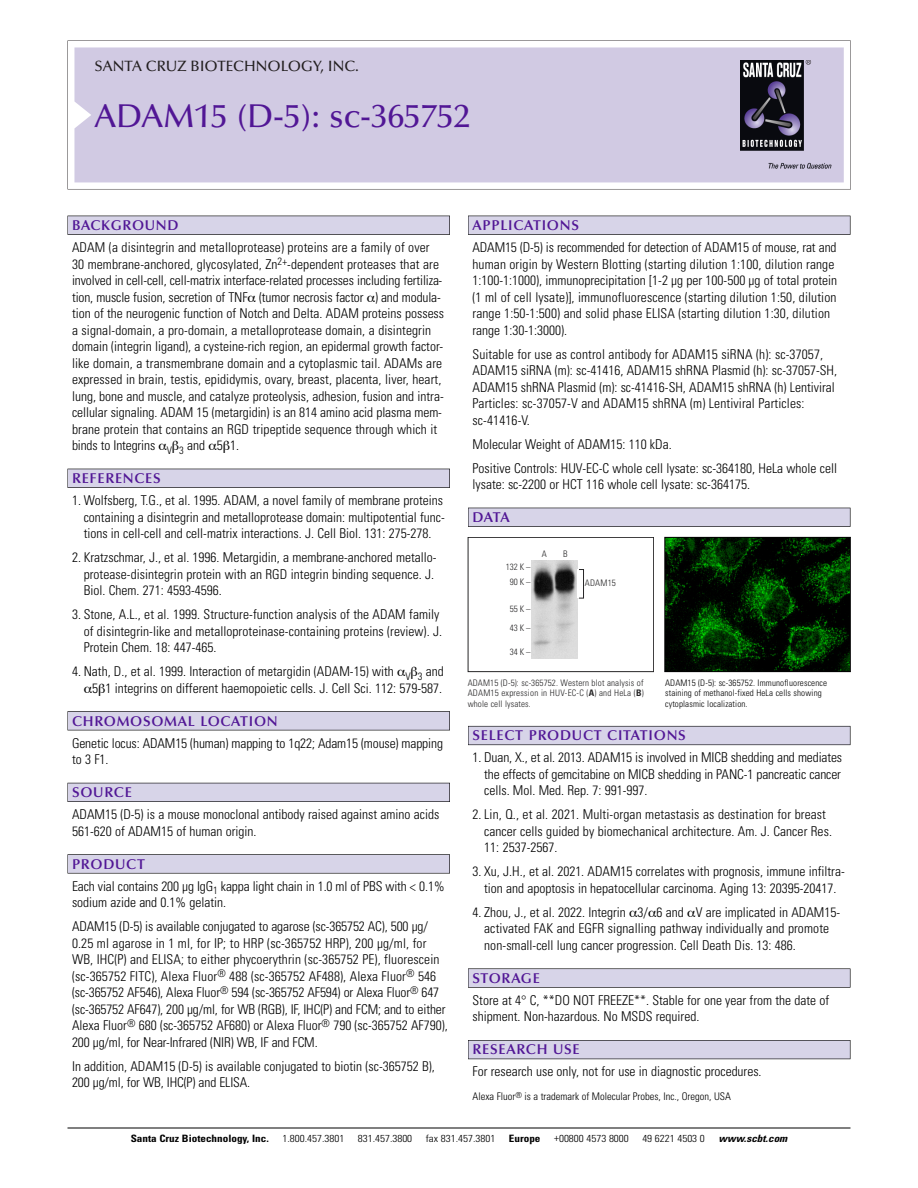
<style>
.page{position:relative;width:918px;height:1188px;background:#fff}
.page>*{position:absolute;margin:0;border:0;box-sizing:border-box;transform-origin:0 0}
.t1{font:500 33px "Optima";color:#511695}
.t2{font:500 15px "Optima";color:#231f20}
.t3{font:600 14.25px "Optima";letter-spacing:.05em;color:#511695}
.t4{font:300 condensed 13.5px/16.5px "Univers";color:#000}
.t5{font:300 condensed 10.5px "Univers";color:#000}
.t6{font:300 condensed 10.2px "Univers";color:#000;scale:1.1 1}
.t7{font:700 condensed 10.2px "Univers";color:#000;scale:1.1 1}
.t8{font:italic 700 condensed 10.2px "Univers";color:#000;scale:1.1 1}
.t9{font:300 condensed 9px/10.5px "Univers";letter-spacing:.025em;color:#272627;text-align:justify}
.t10{font:300 condensed 9px/10.5px "Univers";letter-spacing:.015em;color:#000}
.s1{font-weight:700}
</style>
<div class="page">
<svg style="left:68px;top:40px;width:783px;height:149px"></svg>
<div style="left:74px;top:47px;width:770px;height:135px;background:#d1cae3"></div>
<img style="left:741px;top:60px;width:90px;height:108px">
<div style="left:68px;top:216px;width:382px;height:19px;background:#535256"></div>
<div style="left:68px;top:216px;width:381px;height:18px;background:#d7d4e8"></div>
<div style="left:68px;top:469px;width:382px;height:19px;background:#525156"></div>
<div style="left:68px;top:469px;width:381px;height:18px;background:#d7d4e8"></div>
<div style="left:68px;top:711px;width:382px;height:19px;background:#545357"></div>
<div style="left:68px;top:712px;width:381px;height:18px;background:#d7d4e8"></div>
<div style="left:68px;top:783px;width:382px;height:19px;background:#535259"></div>
<div style="left:68px;top:783px;width:381px;height:18px;background:#d7d4e8"></div>
<svg style="left:68px;top:854px;width:382px;height:20px"></svg>
<div style="left:68px;top:855px;width:381px;height:18px;background:#d7d4e8"></div>
<div style="left:468px;top:216px;width:382px;height:19px;background:#535256"></div>
<div style="left:468px;top:216px;width:382px;height:18px;background:#d7d4e8"></div>
<div style="left:468px;top:508px;width:382px;height:19px;background:#525156"></div>
<div style="left:468px;top:508px;width:382px;height:18px;background:#d7d4e8"></div>
<div style="left:468px;top:726px;width:382px;height:19px;background:#686770"></div>
<div style="left:468px;top:727px;width:382px;height:18px;background:#d7d4e8"></div>
<svg style="left:468px;top:968px;width:382px;height:20px"></svg>
<div style="left:468px;top:969px;width:382px;height:18px;background:#d7d4e8"></div>
<div style="left:468px;top:1040px;width:382px;height:19px;background:#55545b"></div>
<div style="left:468px;top:1041px;width:382px;height:18px;background:#d7d4e8"></div>
<hr style="left:68px;top:1128px;width:782px;height:1px;background:#000">
<img style="left:666px;top:539px;width:183px;height:131px">
<div style="left:664px;top:537px;width:187px;height:135px;border:1px solid #000"></div>
<div style="left:468px;top:537px;width:186px;height:135px;border:1px solid #272627"></div>
<img style="left:532px;top:561px;width:45px;height:98px">
<div style="left:579px;top:569px;width:5px;height:29px;border:1px solid #272627"></div>
<p class="t2" style="left:94px;top:60px;width:266px">SANTA CRUZ BIOTECHNOLOGY, INC.</p>
<p class="t1" style="left:94px;top:102px;width:377px">ADAM15 (D-5): sc-365752</p>
<p class="t3" style="left:72px;top:219px;width:108px">BACKGROUND</p>
<p class="t4" style="left:72px;top:240px;width:374px">ADAM (a disintegrin and metalloprotease) proteins are a family of over 30 membrane-anchored, glycosylated, Zn<sup>2+</sup>-dependent proteases that are involved in cell-cell, cell-matrix interface-related processes including fertiliza&shy;tion, muscle fusion, secretion of TNF (tumor necrosis factor ) and modula&shy;tion of the neurogenic function of Notch and Delta. ADAM proteins possess a signal-domain, a pro-domain, a metalloprotease domain, a disintegrin domain (integrin ligand), a cysteine-rich region, an epidermal growth factor&shy;like domain, a transmembrane domain and a cytoplasmic tail. ADAMs are expressed in brain, testis, epididymis, ovary, breast, placenta, liver, heart, lung, bone and muscle, and catalyze proteolysis, adhesion, fusion and intra&shy;cellular signaling. ADAM 15 (metargidin) is an 814 amino acid plasma mem&shy;brane protein that contains an RGD tripeptide sequence through which it binds to Integrins <sub>V</sub> <sub>3</sub> and 5 1.</p>
<p class="t3" style="left:72px;top:472px;width:90px">REFERENCES</p>
<p class="t4" style="left:84px;top:493px;width:363px;text-indent:-12px">1. Wolfsberg, T.G., et al. 1995. ADAM, a novel family of membrane proteins containing a disintegrin and metalloprotease domain: multipotential func&shy;tions in cell-cell and cell-matrix interactions. J. Cell Biol. 131: 275-278.</p>
<p class="t4" style="left:84px;top:550px;width:355px;text-indent:-12px">2. Kratzschmar, J., et al. 1996. Metargidin, a membrane-anchored metallo&shy;protease-disintegrin protein with an RGD integrin binding sequence. J.<br>Biol. Chem. 271: 4593-4596.</p>
<p class="t4" style="left:84px;top:607px;width:360px;text-indent:-12px">3. Stone, A.L., et al. 1999. Structure-function analysis of the ADAM family of disintegrin-like and metalloproteinase-containing proteins (review). J.<br>Protein Chem. 18: 447-465.</p>
<p class="t4" style="left:72px;top:664px;width:373px;text-align:right">4. Nath, D., et al. 1999. Interaction of metargidin (ADAM-15) with <sub>V</sub> <sub>3</sub> and<br>5 1 integrins on different haemopoietic cells. J. Cell Sci. 112: 579-587.</p>
<p class="t3" style="left:72px;top:715px;width:207px">CHROMOSOMAL LOCATION</p>
<p class="t4" style="left:72px;top:736px;width:373px">Genetic locus: ADAM15 (human) mapping to 1q22; Adam15 (mouse) mapping to 3 F1.</p>
<p class="t3" style="left:72px;top:786px;width:61px">SOURCE</p>
<p class="t4" style="left:72px;top:808px;width:369px">ADAM15 (D-5) is a mouse monoclonal antibody raised against amino acids<br>561-620 of ADAM15 of human origin.</p>
<p class="t3" style="left:72px;top:858px;width:74px">PRODUCT</p>
<p class="t4" style="left:72px;top:879px;width:374px">Each vial contains 200 µg IgG<sub>1</sub> kappa light chain in 1.0 ml of PBS with &lt; 0.1% sodium azide and 0.1% gelatin.</p>
<p class="t4" style="left:72px;top:920px;width:377px">ADAM15 (D-5) is available conjugated to agarose (sc-365752 AC), 500 µg/ 0.25 ml agarose in 1 ml, for IP; to HRP (sc-365752 HRP), 200 µg/ml, for WB, IHC(P) and ELISA; to either phycoerythrin (sc-365752 PE), fluorescein (sc-365752 FITC), Alexa Fluor<sup>®</sup> 488 (sc-365752 AF488), Alexa Fluor<sup>®</sup> 546 (sc-365752 AF546), Alexa Fluor<sup>®</sup> 594 (sc-365752 AF594) or Alexa Fluor<sup>®</sup> 647 (sc-365752 AF647), 200 µg/ml, for WB (RGB), IF, IHC(P) and FCM; and to either Alexa Fluor<sup>®</sup> 680 (sc-365752 AF680) or Alexa Fluor<sup>®</sup> 790 (sc-365752 AF790), 200 µg/ml, for Near-Infrared (NIR) WB, IF and FCM.</p>
<p class="t4" style="left:72px;top:1059px;width:364px">In addition, ADAM15 (D-5) is available conjugated to biotin (sc-365752 B),<br>200 µg/ml, for WB, IHC(P) and ELISA.</p>
<p class="t3" style="left:473px;top:219px;width:108px">APPLICATIONS</p>
<p class="t4" style="left:473px;top:240px;width:366px">ADAM15 (D-5) is recommended for detection of ADAM15 of mouse, rat and human origin by Western Blotting (starting dilution 1:100, dilution range 1:100-1:1000), immunoprecipitation [1-2 µg per 100-500 µg of total protein (1 ml of cell lysate)], immunofluorescence (starting dilution 1:50, dilution range 1:50-1:500) and solid phase ELISA (starting dilution 1:30, dilution range 1:30-1:3000).</p>
<p class="t4" style="left:473px;top:347px;width:366px">Suitable for use as control antibody for ADAM15 siRNA (h): sc-37057, ADAM15 siRNA (m): sc-41416, ADAM15 shRNA Plasmid (h): sc-37057-SH, ADAM15 shRNA Plasmid (m): sc-41416-SH, ADAM15 shRNA (h) Lentiviral Particles: sc-37057-V and ADAM15 shRNA (m) Lentiviral Particles: sc-41416-V.</p>
<p class="t4" style="left:473px;top:437px;width:201px">Molecular Weight of ADAM15: 110 kDa.</p>
<p class="t4" style="left:473px;top:461px;width:366px">Positive Controls: HUV-EC-C whole cell lysate: sc-364180, HeLa whole cell lysate: sc-2200 or HCT 116 whole cell lysate: sc-364175.</p>
<p class="t3" style="left:473px;top:511px;width:39px">DATA</p>
<p class="t9" style="left:506px;top:560px;width:26px;line-height:15px;text-align:center">132 K –<br>90K–</p>
<p class="t9" style="left:510px;top:600px;width:22px;line-height:18.9px">55K–<br>43K–</p>
<p class="t9" style="left:510px;top:648px;width:22px">34K–</p>
<p class="t9" style="left:542px;top:550px;width:7px">A</p>
<p class="t9" style="left:563px;top:550px;width:6px">B</p>
<p class="t9" style="left:585px;top:579px;width:33px">ADAM15</p>
<p class="t9" style="left:468px;top:678px;width:178px">ADAM15 (D-5): sc-365752. Western blot analysis of ADAM15 expression in HUV-EC-C (<span class="s1">A</span>) and HeLa (<span class="s1">B</span>) whole cell lysates.</p>
<p class="t10" style="left:665px;top:678px;width:164px">ADAM15 (D-5): sc-365752. Immunofluorescence staining of methanol-fixed HeLa cells showing cytoplasmic localization.</p>
<p class="t3" style="left:473px;top:730px;width:215px">SELECT PRODUCT CITATIONS</p>
<p class="t4" style="left:484px;top:751px;width:359px;text-align:justify;text-indent:-12px">1. Duan, X., et al. 2013. ADAM15 is involved in MICB shedding and mediates the effects of gemcitabine on MICB shedding in PANC-1 pancreatic cancer cells. Mol. Med. Rep. 7: 991-997.</p>
<p class="t4" style="left:484px;top:808px;width:349px;text-indent:-12px">2. Lin, Q., et al. 2021. Multi-organ metastasis as destination for breast cancer cells guided by biomechanical architecture. Am. J. Cancer Res.<br>11: 2537-2567.</p>
<p class="t4" style="left:473px;top:865px;width:374px;text-align:center">3. Xu, J.H., et al. 2021. ADAM15 correlates with prognosis, immune infiltra&shy;tion and apoptosis in hepatocellular carcinoma. Aging 13: 20395-20417.</p>
<p class="t4" style="left:484px;top:905px;width:357px;text-indent:-12px">4. Zhou, J., et al. 2022. Integrin 3/ 6 and V are implicated in ADAM15- activated FAK and EGFR signalling pathway individually and promote non-small-cell lung cancer progression. Cell Death Dis. 13: 486.</p>
<p class="t3" style="left:473px;top:972px;width:69px">STORAGE</p>
<p class="t4" style="left:473px;top:993px;width:358px">Store at 4° C, **DO NOT FREEZE**. Stable for one year from the date of shipment. Non-hazardous. No MSDS required.</p>
<p class="t3" style="left:473px;top:1044px;width:109px">RESEARCH USE</p>
<p class="t4" style="left:473px;top:1065px;width:291px">For research use only, not for use in diagnostic procedures.</p>
<p class="t5" style="left:473px;top:1093px;width:260px">Alexa Fluor<sup>®</sup> is a trademark of Molecular Probes, Inc., Oregon, USA</p>
<p class="t7" style="left:131px;top:1135px;width:127px">Santa Cruz Biotechnology, Inc.</p>
<p class="t6" style="left:282px;top:1135px;width:58px">1.800.457.3801</p>
<p class="t6" style="left:358px;top:1135px;width:51px">831.457.3800</p>
<p class="t6" style="left:426px;top:1135px;width:65px">fax 831.457.3801</p>
<p class="t7" style="left:509px;top:1135px;width:30px">Europe</p>
<p class="t6" style="left:554px;top:1135px;width:69px">+00800 4573 8000</p>
<p class="t6" style="left:642px;top:1135px;width:58px">49 6221 4503 0</p>
<p class="t8" style="left:719px;top:1135px;width:66px">www.scbt.com</p>
</div>
